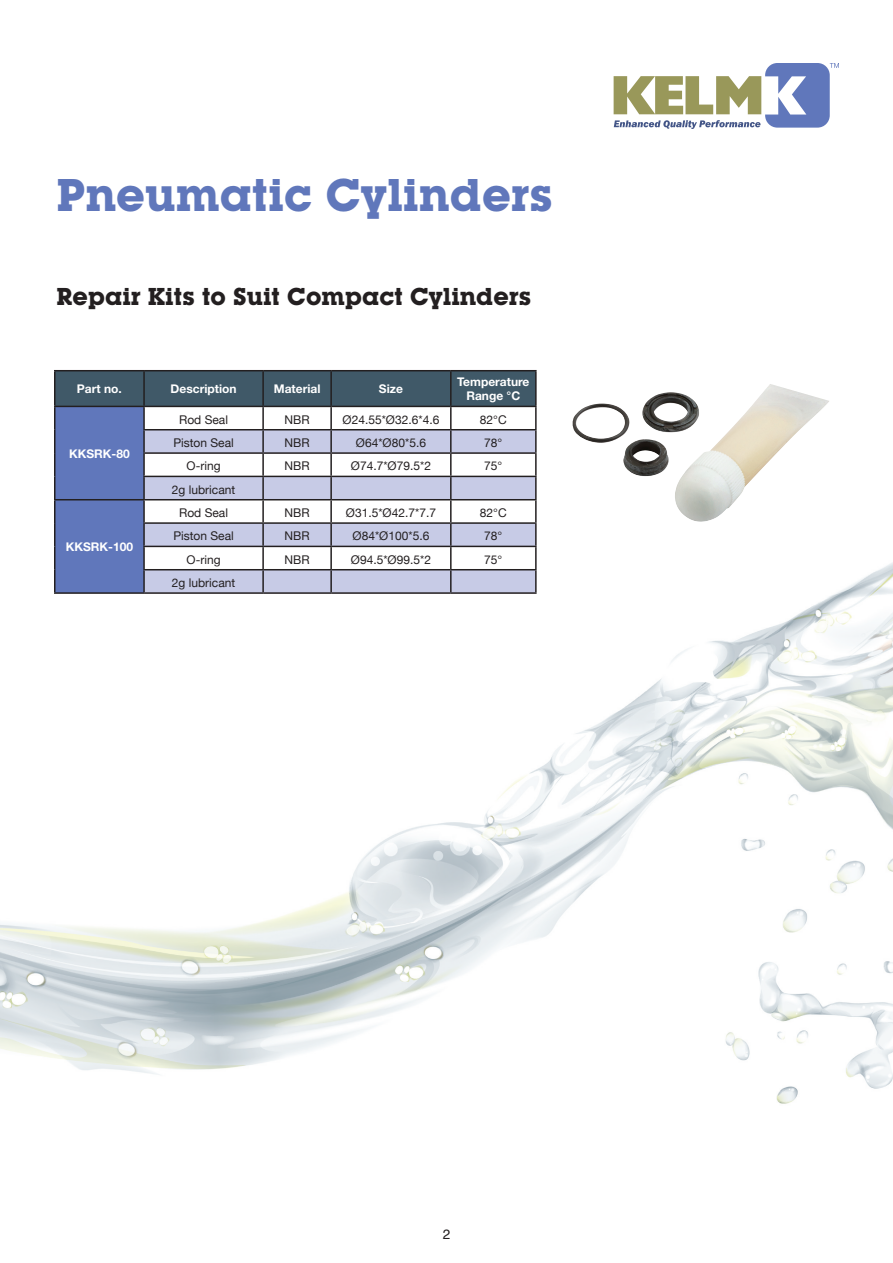
<style>
.page{position:relative;width:893px;height:1263px;background:#fff}
.page>*{position:absolute;margin:0;border:0;box-sizing:border-box;transform-origin:0 0}
.t1{font:700 45px "Lubalin Graph IT Cby BT";color:#6077bb}
.t2{font:700 24px "Lubalin Graph IT Cby BT";color:#231f20}
.t3{font:13.5px "Helvetica";color:#231f20}
.t4{font:12px "Helvetica Neue";color:#231f20}
.t5{font:700 12px/14.4px "Helvetica Neue";color:#fff;text-align:center}
</style>
<div class="page">
<svg style="left:614px;top:63px;width:225px;height:66px"></svg>
<img style="left:0;top:562px;width:893px;height:542px">
<svg style="left:56px;top:371px;width:479px;height:221px;background:#4f668f"></svg>
<svg style="left:145px;top:407px;width:390px;height:22px"></svg>
<svg style="left:145px;top:430px;width:390px;height:162px;fill:#c7cbe6"></svg>
<hr style="left:54px;top:370px;width:90px;height:1px;background:#231f20">
<hr style="left:54px;top:371px;width:2px;height:35px;background:#231f20">
<hr style="left:144px;top:370px;width:119px;height:1px;background:#231f20">
<hr style="left:143px;top:371px;width:2px;height:35px;background:#231f20">
<hr style="left:263px;top:370px;width:68px;height:1px;background:#231f20">
<hr style="left:262px;top:371px;width:2px;height:35px;background:#231f20">
<hr style="left:331px;top:370px;width:120px;height:1px;background:#231f20">
<hr style="left:330px;top:371px;width:2px;height:35px;background:#231f20">
<hr style="left:451px;top:370px;width:86px;height:1px;background:#231f20">
<hr style="left:450px;top:371px;width:2px;height:35px;background:#231f20">
<hr style="left:535px;top:371px;width:2px;height:35px;background:#231f20">
<hr style="left:54px;top:406px;width:90px;height:1px;background:#231f20">
<hr style="left:54px;top:407px;width:2px;height:23px;background:#231f20">
<hr style="left:144px;top:406px;width:119px;height:1px;background:#231f20">
<hr style="left:143px;top:407px;width:2px;height:22px;background:#231f20">
<hr style="left:263px;top:406px;width:68px;height:1px;background:#231f20">
<hr style="left:262px;top:407px;width:2px;height:22px;background:#231f20">
<hr style="left:331px;top:406px;width:120px;height:1px;background:#231f20">
<hr style="left:330px;top:407px;width:2px;height:22px;background:#231f20">
<hr style="left:451px;top:406px;width:86px;height:1px;background:#231f20">
<hr style="left:450px;top:407px;width:2px;height:22px;background:#231f20">
<hr style="left:535px;top:407px;width:2px;height:22px;background:#231f20">
<hr style="left:54px;top:430px;width:2px;height:23px;background:#231f20">
<hr style="left:143px;top:429px;width:120px;height:1px;background:#231f20">
<hr style="left:143px;top:430px;width:2px;height:22px;background:#231f20">
<hr style="left:263px;top:429px;width:68px;height:1px;background:#231f20">
<hr style="left:262px;top:430px;width:2px;height:22px;background:#231f20">
<hr style="left:331px;top:429px;width:120px;height:1px;background:#231f20">
<hr style="left:330px;top:430px;width:2px;height:22px;background:#231f20">
<hr style="left:451px;top:429px;width:86px;height:1px;background:#231f20">
<hr style="left:450px;top:430px;width:2px;height:22px;background:#231f20">
<hr style="left:535px;top:430px;width:2px;height:22px;background:#231f20">
<hr style="left:54px;top:453px;width:2px;height:23px;background:#231f20">
<hr style="left:143px;top:452px;width:120px;height:2px;background:#231f20">
<hr style="left:143px;top:454px;width:2px;height:22px;background:#231f20">
<hr style="left:263px;top:452px;width:68px;height:2px;background:#231f20">
<hr style="left:262px;top:454px;width:2px;height:22px;background:#231f20">
<hr style="left:331px;top:452px;width:120px;height:2px;background:#231f20">
<hr style="left:330px;top:454px;width:2px;height:22px;background:#231f20">
<hr style="left:451px;top:452px;width:86px;height:2px;background:#231f20">
<hr style="left:450px;top:454px;width:2px;height:22px;background:#231f20">
<hr style="left:535px;top:454px;width:2px;height:22px;background:#231f20">
<hr style="left:54px;top:476px;width:2px;height:23px;background:#231f20">
<hr style="left:143px;top:476px;width:120px;height:1px;background:#231f20">
<hr style="left:143px;top:477px;width:2px;height:22px;background:#231f20">
<hr style="left:263px;top:476px;width:68px;height:1px;background:#231f20">
<hr style="left:262px;top:477px;width:2px;height:22px;background:#231f20">
<hr style="left:331px;top:476px;width:120px;height:1px;background:#231f20">
<hr style="left:330px;top:477px;width:2px;height:22px;background:#231f20">
<hr style="left:451px;top:476px;width:86px;height:1px;background:#231f20">
<hr style="left:450px;top:477px;width:2px;height:22px;background:#231f20">
<hr style="left:535px;top:477px;width:2px;height:22px;background:#231f20">
<hr style="left:54px;top:499px;width:90px;height:1px;background:#231f20">
<hr style="left:54px;top:500px;width:2px;height:23px;background:#231f20">
<hr style="left:144px;top:499px;width:119px;height:1px;background:#231f20">
<hr style="left:143px;top:500px;width:2px;height:22px;background:#231f20">
<hr style="left:263px;top:499px;width:68px;height:1px;background:#231f20">
<hr style="left:262px;top:500px;width:2px;height:22px;background:#231f20">
<hr style="left:331px;top:499px;width:120px;height:1px;background:#231f20">
<hr style="left:330px;top:500px;width:2px;height:22px;background:#231f20">
<hr style="left:451px;top:499px;width:86px;height:1px;background:#231f20">
<hr style="left:450px;top:500px;width:2px;height:22px;background:#231f20">
<hr style="left:535px;top:500px;width:2px;height:22px;background:#231f20">
<hr style="left:54px;top:523px;width:2px;height:23px;background:#231f20">
<hr style="left:143px;top:522px;width:120px;height:2px;background:#231f20">
<hr style="left:143px;top:524px;width:2px;height:22px;background:#231f20">
<hr style="left:263px;top:522px;width:68px;height:2px;background:#231f20">
<hr style="left:262px;top:524px;width:2px;height:22px;background:#231f20">
<hr style="left:331px;top:522px;width:120px;height:2px;background:#231f20">
<hr style="left:330px;top:524px;width:2px;height:22px;background:#231f20">
<hr style="left:451px;top:522px;width:86px;height:2px;background:#231f20">
<hr style="left:450px;top:524px;width:2px;height:22px;background:#231f20">
<hr style="left:535px;top:524px;width:2px;height:22px;background:#231f20">
<hr style="left:54px;top:546px;width:2px;height:24px;background:#231f20">
<hr style="left:143px;top:546px;width:120px;height:1px;background:#231f20">
<hr style="left:143px;top:547px;width:2px;height:22px;background:#231f20">
<hr style="left:263px;top:546px;width:68px;height:1px;background:#231f20">
<hr style="left:262px;top:547px;width:2px;height:22px;background:#231f20">
<hr style="left:331px;top:546px;width:120px;height:1px;background:#231f20">
<hr style="left:330px;top:547px;width:2px;height:22px;background:#231f20">
<hr style="left:451px;top:546px;width:86px;height:1px;background:#231f20">
<hr style="left:450px;top:547px;width:2px;height:22px;background:#231f20">
<hr style="left:535px;top:547px;width:2px;height:22px;background:#231f20">
<hr style="left:54px;top:570px;width:2px;height:22px;background:#231f20">
<hr style="left:143px;top:569px;width:120px;height:1px;background:#231f20">
<hr style="left:143px;top:570px;width:2px;height:22px;background:#231f20">
<hr style="left:263px;top:569px;width:68px;height:1px;background:#231f20">
<hr style="left:262px;top:570px;width:2px;height:22px;background:#231f20">
<hr style="left:331px;top:569px;width:120px;height:1px;background:#231f20">
<hr style="left:330px;top:570px;width:2px;height:22px;background:#231f20">
<hr style="left:451px;top:569px;width:86px;height:1px;background:#231f20">
<hr style="left:450px;top:570px;width:2px;height:22px;background:#231f20">
<hr style="left:535px;top:570px;width:2px;height:22px;background:#231f20">
<hr style="left:54px;top:592px;width:90px;height:2px;background:#231f20">
<hr style="left:144px;top:592px;width:119px;height:2px;background:#231f20">
<hr style="left:263px;top:592px;width:68px;height:2px;background:#231f20">
<hr style="left:331px;top:592px;width:120px;height:2px;background:#231f20">
<hr style="left:451px;top:592px;width:86px;height:2px;background:#231f20">
<img style="left:572px;top:384px;width:257px;height:138px">
<p class="t1" style="left:57px;top:168px;width:498px">Pneumatic Cylinders</p>
<p class="t2" style="left:57px;top:282px;width:476px">Repair Kits to Suit Compact Cylinders</p>
<p class="t5" style="left:77px;top:381px;width:46px">Part no.</p>
<p class="t5" style="left:171px;top:381px;width:67px">Description</p>
<p class="t5" style="left:274px;top:381px;width:48px">Material</p>
<p class="t5" style="left:379px;top:381px;width:26px">Size</p>
<p class="t5" style="left:457px;top:374px;width:74px">Temperature<br>Range °C</p>
<p class="t5" style="left:69px;top:446px;width:62px">KKSRK-80</p>
<p class="t5" style="left:66px;top:539px;width:69px">KKSRK-100</p>
<p class="t4" style="left:179px;top:411px;width:50px">Rod Seal</p>
<p class="t4" style="left:285px;top:411px;width:27px">NBR</p>
<p class="t4" style="left:343px;top:411px;width:98px">Ø24.55*Ø32.6*4.6</p>
<p class="t4" style="left:480px;top:411px;width:28px">82°C</p>
<p class="t4" style="left:173px;top:434px;width:62px">Piston Seal</p>
<p class="t4" style="left:285px;top:434px;width:27px">NBR</p>
<p class="t4" style="left:356px;top:434px;width:72px">Ø64*Ø80*5.6</p>
<p class="t4" style="left:484px;top:434px;width:20px">78°</p>
<p class="t4" style="left:187px;top:457px;width:36px">O-ring</p>
<p class="t4" style="left:285px;top:457px;width:27px">NBR</p>
<p class="t4" style="left:351px;top:457px;width:82px">Ø74.7*Ø79.5*2</p>
<p class="t4" style="left:484px;top:457px;width:20px">75°</p>
<p class="t4" style="left:172px;top:481px;width:65px">2g lubricant</p>
<p class="t4" style="left:179px;top:504px;width:50px">Rod Seal</p>
<p class="t4" style="left:285px;top:504px;width:27px">NBR</p>
<p class="t4" style="left:346px;top:504px;width:92px">Ø31.5*Ø42.7*7.7</p>
<p class="t4" style="left:480px;top:504px;width:28px">82°C</p>
<p class="t4" style="left:173px;top:527px;width:62px">Piston Seal</p>
<p class="t4" style="left:285px;top:527px;width:27px">NBR</p>
<p class="t4" style="left:353px;top:527px;width:78px">Ø84*Ø100*5.6</p>
<p class="t4" style="left:484px;top:527px;width:20px">78°</p>
<p class="t4" style="left:187px;top:551px;width:36px">O-ring</p>
<p class="t4" style="left:285px;top:551px;width:27px">NBR</p>
<p class="t4" style="left:351px;top:551px;width:82px">Ø94.5*Ø99.5*2</p>
<p class="t4" style="left:484px;top:551px;width:20px">75°</p>
<p class="t4" style="left:172px;top:574px;width:65px">2g lubricant</p>
<p class="t3" style="left:443px;top:1225px;width:9px">2</p>
</div>
